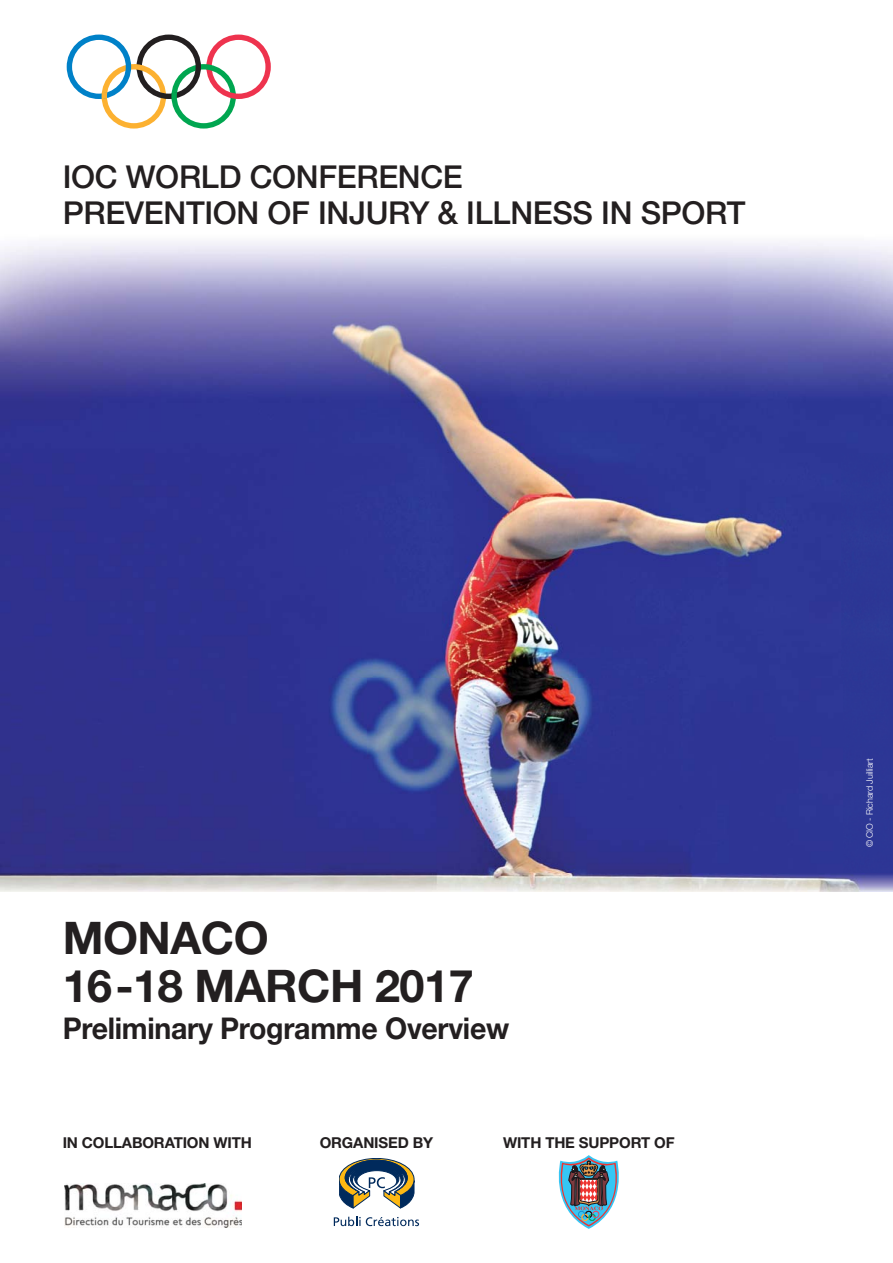
<style>
.page{position:relative;width:893px;height:1263px;background:#fff}
.page>*{position:absolute;margin:0;border:0;box-sizing:border-box;transform-origin:0 0}
.t1{font:700 45px/48px "Helvetica Neue LT";letter-spacing:-.01em;color:#231f20}
.t2{font:500 31.65px/36.5px "Helvetica Neue LT";letter-spacing:-.01em;color:#231f20}
.t3{font:700 30px "Helvetica Neue LT";letter-spacing:-.01em;color:#231f20;scale:.95 1}
.t4{font:700 15px "Helvetica Neue LT";letter-spacing:-.01em;color:#231f20}
.t5{font:300 9px "Helvetica Neue LT";letter-spacing:-.01em;color:#fff}
</style>
<div class="page">
<div style="left:0;top:453px;width:52px;height:420px;background:#30318d"></div>
<img style="left:52px;top:453px;width:789px;height:420px">
<div style="left:841px;top:453px;width:52px;height:420px;background:#2c3795"></div>
<img style="left:0;top:241px;width:893px;height:212px">
<img style="left:0;top:873px;width:893px;height:19px">
<svg style="left:559px;top:1155px;width:60px;height:74px"></svg>
<img style="left:65px;top:1184px;width:177px;height:43px">
<svg style="left:339px;top:1158px;width:76px;height:50px"></svg>
<svg style="left:334px;top:1217px;width:85px;height:9px"></svg>
<svg style="left:67px;top:35px;width:204px;height:94px"></svg>
<p class="t2" style="left:63px;top:162px;width:684px">IOC WORLD CONFERENCE<br>PREVENTION OF INJURY &amp; ILLNESS IN SPORT</p>
<h1 class="t1" style="left:63px;top:919px;width:413px">MONACO<br>16 -18 MARCH 2017</h1>
<p class="t3" style="left:63px;top:1018px;width:472px">Preliminary Programme Overview</p>
<p class="t4" style="left:63px;top:1137px;width:191px">IN COLLABORATION WITH</p>
<p class="t4" style="left:320px;top:1137px;width:115px">ORGANISED BY</p>
<p class="t4" style="left:503px;top:1137px;width:173px">WITH THE SUPPORT OF</p>
<p class="t5" style="left:866px;top:847px;width:91px;rotate:-90deg">© CIO - Richard Juilliart</p>
</div>
